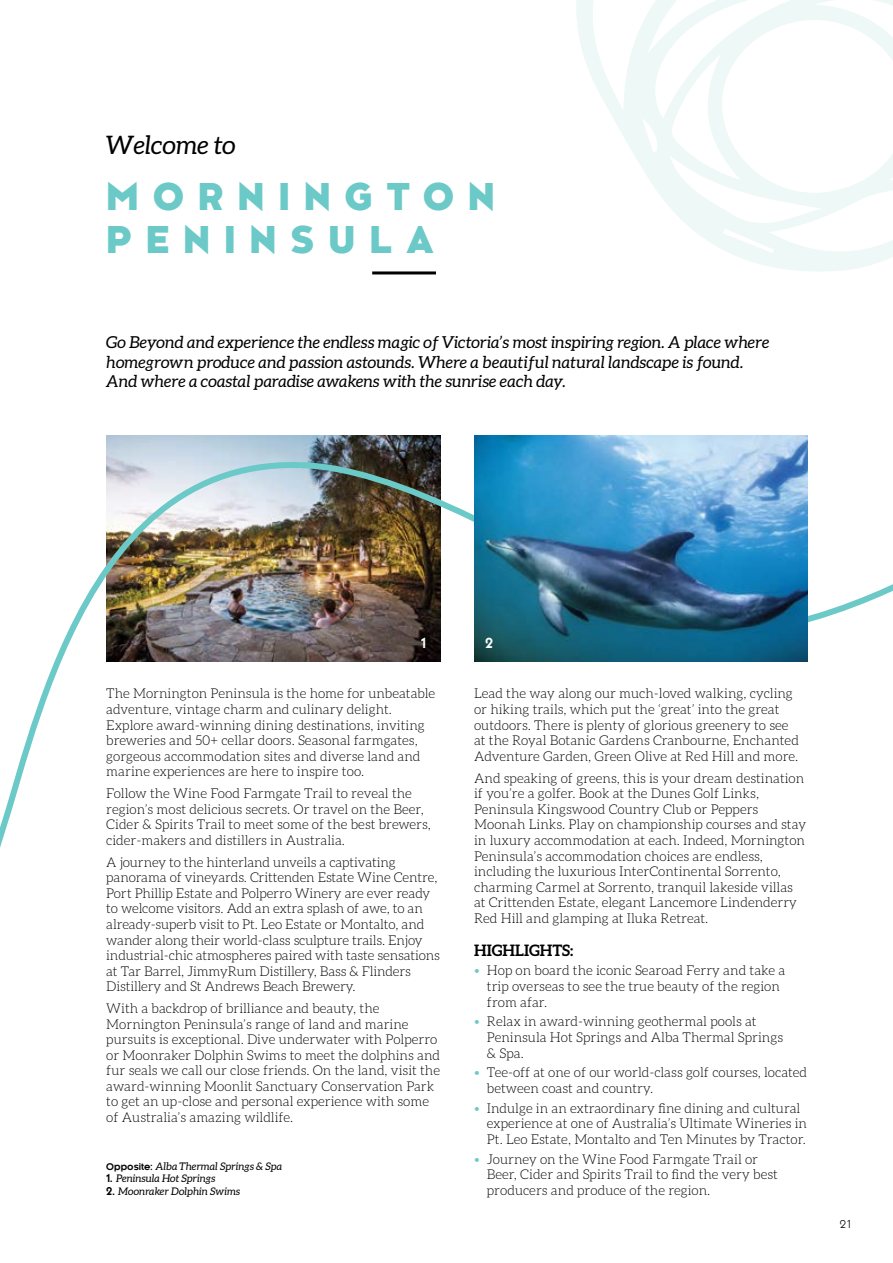
<style>
.page{position:relative;width:893px;height:1263px;background:#fff}
.page>*{position:absolute;margin:0;border:0;box-sizing:border-box;transform-origin:0 0}
.t1{font:800 36px/43.2px "Kessel 105 W00";letter-spacing:.38em;color:#6bc9c7}
.t2{font:italic 25.5px "Aleo";color:#000}
.t3{font:italic 16.5px/19.8px "Aleo";color:#000}
.t4{font:700 15.75px "Aleo";color:#000}
.t5{font:300 13.5px/15.6px "Aleo";color:#000}
.t6{font:700 13.5px "Kessel 105 W00";color:#fff}
.t7{font:italic 10.5px "Aleo";color:#000}
.t8{font:10.5px "Kessel 105 W00";color:#000}
.s1{font-family:"Kessel 105 W00";font-weight:700;font-style:normal;font-size:9px}
.s2{font-family:"Kessel 105 W00";font-weight:700;font-style:normal}
.s3{color:#6bc9c7}
</style>
<div class="page">
<svg style="left:576px;top:0;width:317px;height:271px"></svg>
<hr style="left:372px;top:271px;width:64px;height:3px;background:#000">
<img style="left:106px;top:436px;width:334px;height:6px">
<img style="left:0;top:442px;width:893px;height:406px">
<img style="left:474px;top:436px;width:334px;height:225px">
<h2 class="t2" style="left:106px;top:131px;width:131px">Welcome to</h2>
<h1 class="t1" style="left:106px;top:175px;width:390px">MORNINGTON<br>PENINSULA</h1>
<p class="t3" style="left:106px;top:332px;width:664px">Go Beyond and experience the endless magic of Victoria’s most inspiring region. A place where homegrown produce and passion astounds. Where a beautiful natural landscape is found.<br>And where a coastal paradise awakens with the sunrise each day.</p>
<p class="t6" style="left:421px;top:635px;width:7px">1</p>
<p class="t5" style="left:106px;top:686px;width:330px">The Mornington Peninsula is the home for unbeatable adventure, vintage charm and culinary delight.<br>Explore award-winning dining destinations, inviting breweries and 50+ cellar doors. Seasonal farmgates, gorgeous accommodation sites and diverse land and marine experiences are here to inspire too.</p>
<p class="t5" style="left:106px;top:785px;width:326px">Follow the Wine Food Farmgate Trail to reveal the region’s most delicious secrets. Or travel on the Beer, Cider &amp; Spirits Trail to meet some of the best brewers, cider-makers and distillers in Australia.</p>
<p class="t5" style="left:106px;top:854px;width:335px">A journey to the hinterland unveils a captivating panorama of vineyards. Crittenden Estate Wine Centre, Port Phillip Estate and Polperro Winery are ever ready to welcome visitors. Add an extra splash of awe, to an already-superb visit to Pt. Leo Estate or Montalto, and wander along their world-class sculpture trails. Enjoy industrial-chic atmospheres paired with taste sensations at Tar Barrel, JimmyRum Distillery, Bass &amp; Flinders Distillery and St Andrews Beach Brewery.</p>
<p class="t5" style="left:106px;top:1000px;width:335px">With a backdrop of brilliance and beauty, the Mornington Peninsula’s range of land and marine pursuits is exceptional. Dive underwater with Polperro or Moonraker Dolphin Swims to meet the dolphins and fur seals we call our close friends. On the land, visit the award-winning Moonlit Sanctuary Conservation Park to get an up-close and personal experience with some of Australia’s amazing wildlife.</p>
<p class="t7" style="left:106px;top:1160px;width:178px"><span class="s1">Opposite:</span> Alba Thermal Springs &amp; Spa</p>
<p class="t7" style="left:106px;top:1173px;width:111px"><span class="s2">1.</span> Peninsula Hot Springs</p>
<p class="t7" style="left:106px;top:1185px;width:135px"><span class="s2">2.</span> Moonraker Dolphin Swims</p>
<p class="t6" style="left:485px;top:635px;width:9px">2</p>
<p class="t5" style="left:474px;top:686px;width:326px">Lead the way along our much-loved walking, cycling or hiking trails, which put the ‘great’ into the great outdoors. There is plenty of glorious greenery to see at the Royal Botanic Gardens Cranbourne, Enchanted Adventure Garden, Green Olive at Red Hill and more.</p>
<p class="t5" style="left:474px;top:770px;width:334px">And speaking of greens, this is your dream destination if you’re a golfer. Book at the Dunes Golf Links, Peninsula Kingswood Country Club or Peppers Moonah Links. Play on championship courses and stay in luxury accommodation at each. Indeed, Mornington Peninsula’s accommodation choices are endless, including the luxurious InterContinental Sorrento, charming Carmel at Sorrento, tranquil lakeside villas at Crittenden Estate, elegant Lancemore Lindenderry Red Hill and glamping at Iluka Retreat.</p>
<p class="t4" style="left:474px;top:941px;width:101px">HIGHLIGHTS:</p>
<p class="t5" style="left:487px;top:963px;width:300px;text-indent:-13px"><span class="s3">•</span> Hop on board the iconic Searoad Ferry and take a trip overseas to see the true beauty of the region from afar.</p>
<p class="t5" style="left:487px;top:1014px;width:298px;text-indent:-13px"><span class="s3">•</span> Relax in award-winning geothermal pools at<br>Peninsula Hot Springs and Alba Thermal Springs &amp; Spa.</p>
<p class="t5" style="left:487px;top:1065px;width:322px;text-indent:-13px"><span class="s3">•</span> Tee-off at one of our world-class golf courses, located between coast and country.</p>
<p class="t5" style="left:487px;top:1100px;width:322px;text-indent:-13px"><span class="s3">•</span> Indulge in an extraordinary fine dining and cultural experience at one of Australia’s Ultimate Wineries in<br>Pt. Leo Estate, Montalto and Ten Minutes by Tractor.</p>
<p class="t5" style="left:487px;top:1151px;width:293px;text-indent:-13px"><span class="s3">•</span> Journey on the Wine Food Farmgate Trail or<br>Beer, Cider and Spirits Trail to find the very best producers and produce of the region.</p>
<p class="t8" style="left:840px;top:1218px;width:12px">21</p>
</div>
